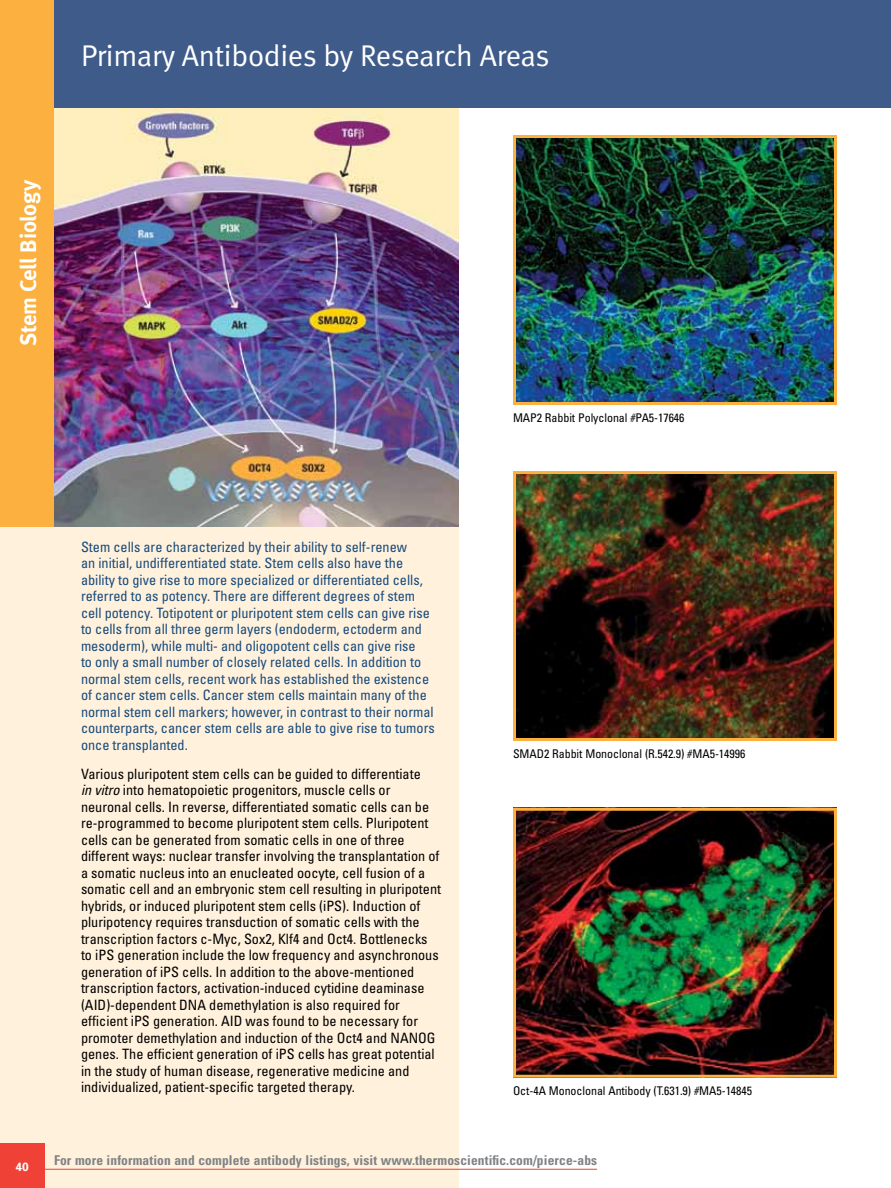
<style>
.page{position:relative;width:891px;height:1188px;background:#fff}
.page>*{position:absolute;margin:0;border:0;box-sizing:border-box;transform-origin:0 0}
.t1{font:30px "Meta Normal LF";letter-spacing:-.01em;color:#fff}
.t2{font:22.5px "Meta Bold LF";letter-spacing:-.01em;color:#fff}
.t3{font:condensed 14.25px/16.5px "Univers";color:#000}
.t4{font:condensed 14.25px/16.5px "Univers";color:#174a7c}
.t5{font:700 condensed 13.5px "Univers";letter-spacing:.01em;color:#808285}
.t6{font:condensed 12px "Univers";letter-spacing:-.005em;color:#000}
.t7{font:700 12px "Univers";color:#fff}
.s1{font-style:italic}
</style>
<div class="page">
<div style="left:0;top:108px;width:459px;height:1080px;background:#fff1dc"></div>
<div style="left:0;top:1143px;width:45px;height:45px;background:#ef4135"></div>
<div style="left:0;top:0;width:891px;height:108px;background:#3f5b89"></div>
<div style="left:0;top:0;width:54px;height:526px;background:#fbb040"></div>
<hr style="left:30px;top:1169px;width:567px;height:1px;background:#ef4135">
<img style="left:517px;top:812px;width:316px;height:262px">
<div style="left:513px;top:808px;width:324px;height:270px;border:3px solid #fbb040"></div>
<img style="left:517px;top:475px;width:316px;height:262px">
<div style="left:513px;top:471px;width:324px;height:270px;border:3px solid #fbb040"></div>
<img style="left:517px;top:139px;width:316px;height:262px">
<div style="left:513px;top:135px;width:324px;height:270px;border:3px solid #fbb040"></div>
<img style="left:54px;top:108px;width:405px;height:418px">
<p class="t1" style="left:81px;top:38px;width:470px">Primary Antibodies by Research Areas</p>
<p class="t2" style="left:14px;top:346px;width:168px;rotate:-90deg">Stem Cell Biology</p>
<p class="t6" style="left:513px;top:410px;width:173px">MAP2 Rabbit Polyclonal #PA5-17646</p>
<p class="t4" style="left:81px;top:538px;width:355px">Stem cells are characterized by their ability to self-renew<br>an initial, undifferentiated state. Stem cells also have the ability to give rise to more specialized or differentiated cells, referred to as potency. There are different degrees of stem cell potency. Totipotent or pluripotent stem cells can give rise to cells from all three germ layers (endoderm, ectoderm and mesoderm), while multi- and oligopotent cells can give rise<br>to only a small number of closely related cells. In addition to normal stem cells, recent work has established the existence of cancer stem cells. Cancer stem cells maintain many of the normal stem cell markers; however, in contrast to their normal counterparts, cancer stem cells are able to give rise to tumors once transplanted.</p>
<p class="t3" style="left:81px;top:765px;width:362px">Various pluripotent stem cells can be guided to differentiate<br><span class="s1">in vitro</span> into hematopoietic progenitors, muscle cells or neuronal cells. In reverse, differentiated somatic cells can be re-programmed to become pluripotent stem cells. Pluripotent cells can be generated from somatic cells in one of three different ways: nuclear transfer involving the transplantation of a somatic nucleus into an enucleated oocyte, cell fusion of a somatic cell and an embryonic stem cell resulting in pluripotent hybrids, or induced pluripotent stem cells (iPS). Induction of pluripotency requires transduction of somatic cells with the transcription factors c-Myc, Sox2, Klf4 and Oct4. Bottlenecks to iPS generation include the low frequency and asynchronous generation of iPS cells. In addition to the above-mentioned transcription factors, activation-induced cytidine deaminase (AID)-dependent DNA demethylation is also required for efficient iPS generation. AID was found to be necessary for promoter demethylation and induction of the Oct4 and NANOG genes. The efficient generation of iPS cells has great potential in the study of human disease, regenerative medicine and individualized, patient-specific targeted therapy.</p>
<p class="t6" style="left:513px;top:746px;width:234px">SMAD2 Rabbit Monoclonal (R.542.9) #MA5-14996</p>
<p class="t6" style="left:513px;top:1083px;width:241px">Oct-4A Monoclonal Antibody (T.631.9) #MA5-14845</p>
<p class="t7" style="left:16px;top:1159px;width:15px">40</p>
<p class="t5" style="left:54px;top:1152px;width:545px">For more information and complete antibody listings, visit www.thermoscientific.com/pierce-abs</p>
</div>
